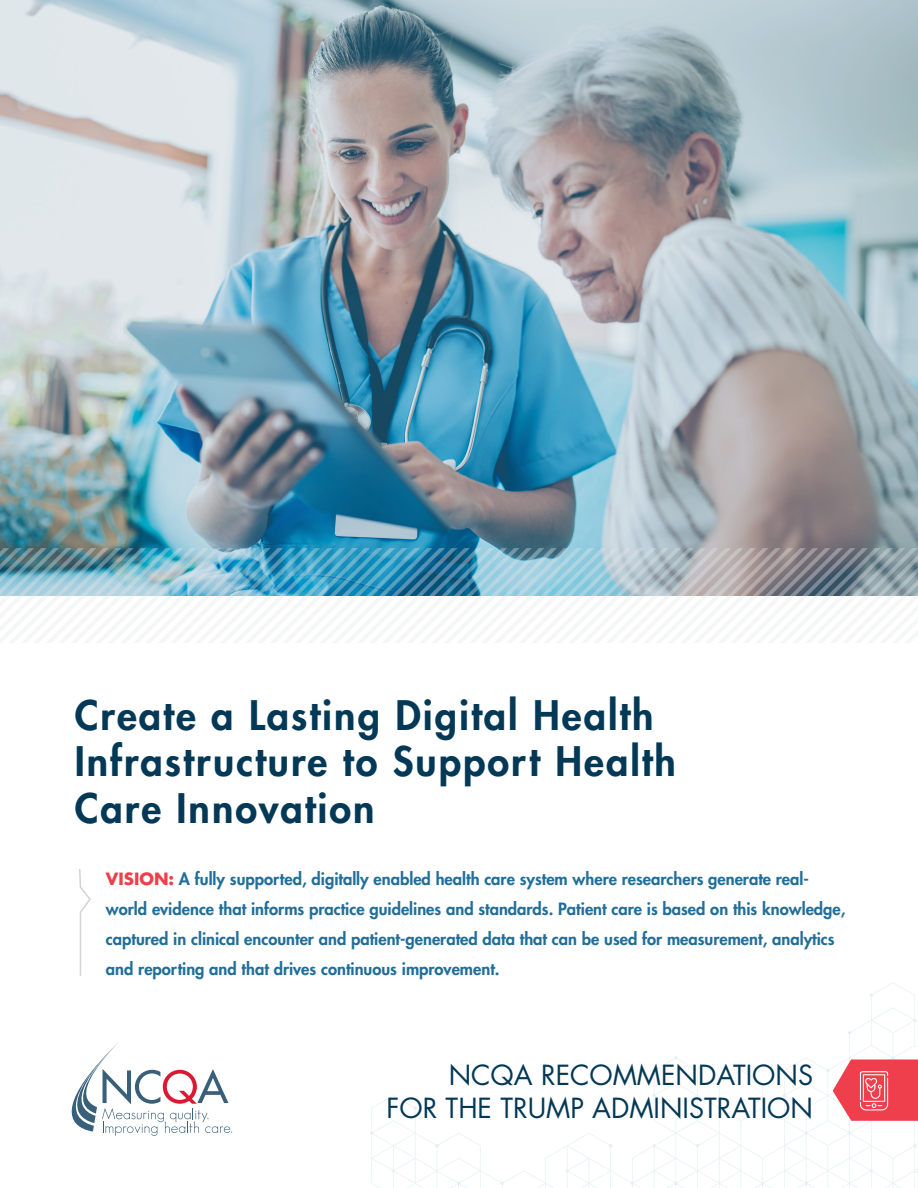
<style>
.page{position:relative;width:918px;height:1188px;background:#fff}
.page>*{position:absolute;margin:0;border:0;box-sizing:border-box;transform-origin:0 0}
.t1{font:800 39.6px/46.5px "Futura Std";letter-spacing:.05em;color:#033956}
.t2{font:27px/33px "Futura Std";color:#033956;text-align:right}
.t3{font:800 16.5px/30px "Futura Std";color:#216e99}
.s1{font-weight:700;color:#ef3f4d}
</style>
<div class="page">
<svg style="left:71px;top:982px;width:847px;height:206px"></svg>
<img style="left:0;top:0;width:918px;height:548px">
<img style="left:0;top:548px;width:918px;height:48px">
<svg style="left:79px;top:869px;width:12px;height:107px"></svg>
<svg style="left:833px;top:1059px;width:85px;height:62px;background:#f1616c"></svg>
<svg style="left:72px;top:1041px;width:160px;height:95px"></svg>
<p class="t1" style="left:75px;top:692px;width:603px">Create a Lasting Digital Health<br>Infrastructure to Support Health<br>Care Innovation</p>
<p class="t3" style="left:106px;top:864px;width:741px"><span class="s1">VISION:</span> A fully supported, digitally enabled health care system where researchers generate real&shy;world evidence that informs practice guidelines and standards. Patient care is based on this knowledge, captured in clinical encounter and patient-generated data that can be used for measurement, analytics and reporting and that drives continuous improvement.</p>
<p class="t2" style="left:387px;top:1059px;width:428px">NCQA RECOMMENDATIONS<br>FOR THE TRUMP ADMINISTRATION</p>
</div>
